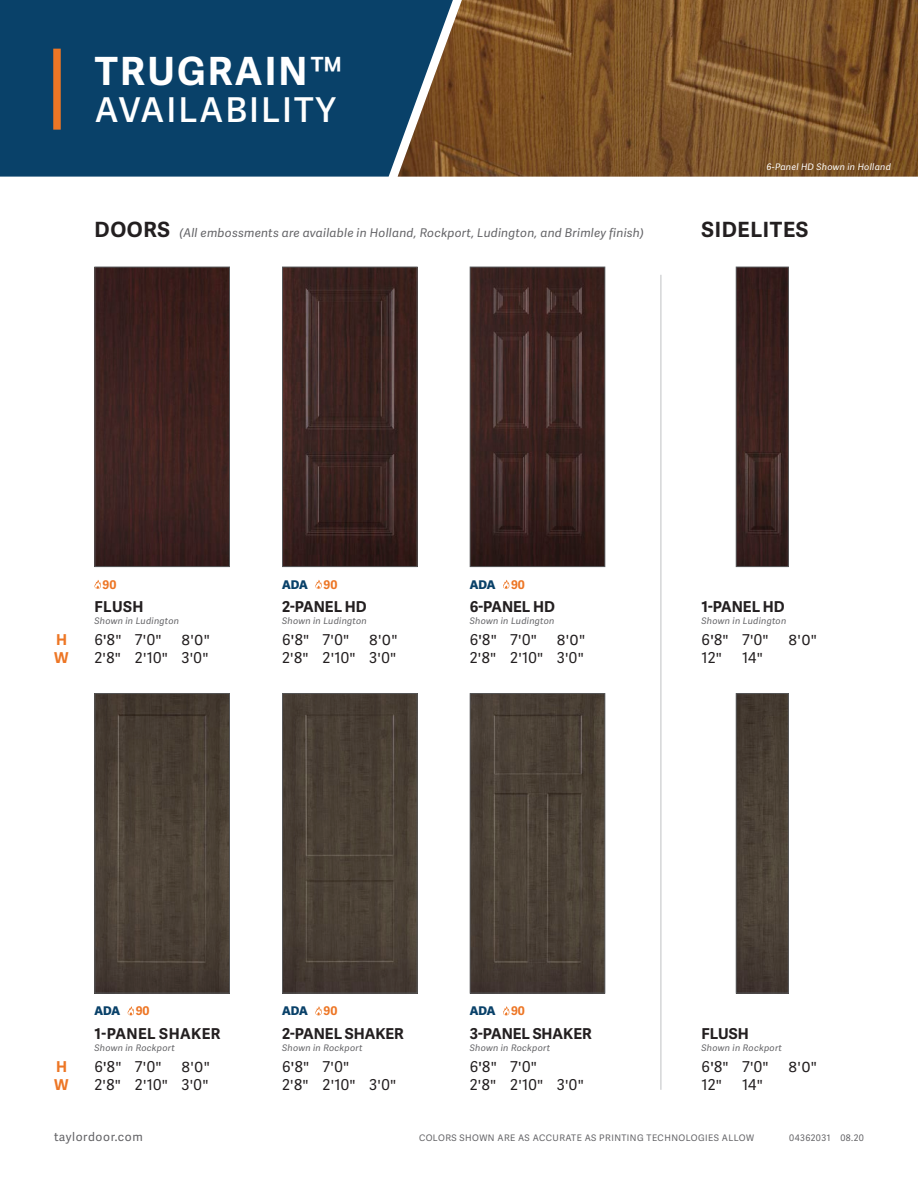
<style>
.page{position:relative;width:918px;height:1188px;background:#fff}
.page>*{position:absolute;margin:0;border:0;box-sizing:border-box;transform-origin:0 0}
.t1{font:700 38.85px "Adelle Sans";letter-spacing:.055em;color:#fff}
.t2{font:600 34.2px "Adelle Sans";letter-spacing:.06em;color:#fff}
.t3{font:700 21px "Adelle Sans";letter-spacing:.03em;color:#231f20}
.t4{font:15px/18px "Adelle Sans";color:#231f20}
.t5{font:700 15px "Adelle Sans";color:#231f20}
.t6{font:15px "Clear Sans";color:#231f20}
.t7{font:700 15px "Adelle Sans";letter-spacing:.03em;color:#231f20}
.t8{font:700 15px/18px "Adelle Sans";color:#ed7625}
.t9{font:italic 12px "Adelle Sans";letter-spacing:.02em;color:#636366}
.t10{font:800 12px "Adelle Sans";letter-spacing:-.01em;color:#094169}
.t11{font:12px "Adelle Sans";letter-spacing:.05em;color:#636366}
.t12{font:700 12px "Adelle Sans";color:#ed7625}
.t13{font:italic 9px "Adelle Sans";letter-spacing:.03em;color:#636366}
.t14{font:9px "Adelle Sans";letter-spacing:.05em;color:#636366}
.t15{font:italic 9px "Adelle Sans";letter-spacing:.03em;color:#fff}
.s1{font-weight:700;font-style:normal;font-size:21px;color:#231f20}
.s2{font-family:"Clear Sans";font-weight:500}
.s3{font-family:"Clear Sans"}
</style>
<div class="page">
<img style="left:96px;top:269px;width:132px;height:296px">
<div style="left:94px;top:267px;width:136px;height:300px;border:1px solid #57585a"></div>
<img style="left:96px;top:695px;width:132px;height:296px">
<div style="left:94px;top:693px;width:136px;height:300px;border:1px solid #57585a"></div>
<img style="left:284px;top:269px;width:132px;height:296px">
<div style="left:282px;top:267px;width:136px;height:300px;border:1px solid #57585a"></div>
<img style="left:284px;top:695px;width:132px;height:296px">
<div style="left:282px;top:693px;width:136px;height:300px;border:1px solid #57585a"></div>
<img style="left:472px;top:269px;width:131px;height:296px">
<div style="left:470px;top:267px;width:135px;height:300px;border:1px solid #57585a"></div>
<img style="left:472px;top:695px;width:131px;height:296px">
<div style="left:470px;top:693px;width:135px;height:300px;border:1px solid #57585a"></div>
<hr style="left:660px;top:275px;width:1px;height:815px;background:#c7c8ca">
<img style="left:453px;top:0;width:465px;height:177px">
<svg style="left:0;top:0;width:453px;height:177px;background:#134568"></svg>
<div style="left:53px;top:49px;width:8px;height:81px;background:#ed7625"></div>
<img style="left:738px;top:695px;width:49px;height:296px">
<div style="left:736px;top:693px;width:53px;height:300px;border:1px solid #57585a"></div>
<img style="left:738px;top:269px;width:49px;height:296px">
<div style="left:736px;top:267px;width:53px;height:300px;border:1px solid #57585a"></div>
<svg style="left:94px;top:580px;width:7px;height:9px"></svg>
<svg style="left:128px;top:1006px;width:6px;height:9px"></svg>
<svg style="left:315px;top:580px;width:7px;height:9px"></svg>
<svg style="left:315px;top:1006px;width:7px;height:9px"></svg>
<svg style="left:503px;top:580px;width:6px;height:9px"></svg>
<svg style="left:503px;top:1006px;width:6px;height:9px"></svg>
<h1 class="t1" style="left:95px;top:43px;width:249px">TRUGRAIN™</h1>
<h2 class="t2" style="left:95px;top:85px;width:242px">AVAILABILITY</h2>
<p class="t9" style="left:94px;top:225px;width:551px"><span class="s1">DOORS</span> (All embossments are available in Holland, Rockport, Ludington, and Brimley finish)</p>
<p class="t15" style="left:767px;top:160px;width:126px">6-Panel HD Shown in Holland</p>
<h3 class="t3" style="left:702px;top:215px;width:108px">SIDELITES</h3>
<p class="t8" style="left:54px;top:630px;width:16px">H<br>W</p>
<p class="t12" style="left:103px;top:576px;width:15px">90</p>
<p class="t5" style="left:94px;top:596px;width:51px">FLUSH</p>
<p class="t13" style="left:94px;top:615px;width:86px">Shown in Ludington</p>
<p class="t4" style="left:94px;top:630px;width:69px">6<span class="s2">'</span>8<span class="s3">"</span> 7<span class="s3">'</span>0<span class="s3">"</span></p>
<p class="t6" style="left:181px;top:630px;width:30px">8'0"</p>
<p class="t4" style="left:94px;top:648px;width:116px">2<span class="s3">'</span>8<span class="s3">"</span> 2<span class="s3">'</span>10<span class="s3">"</span> 3<span class="s3">'</span>0<span class="s3">"</span></p>
<p class="t10" style="left:282px;top:576px;width:27px">ADA</p>
<p class="t12" style="left:323px;top:576px;width:15px">90</p>
<p class="t10" style="left:470px;top:576px;width:27px">ADA</p>
<p class="t12" style="left:511px;top:576px;width:15px">90</p>
<p class="t5" style="left:282px;top:596px;width:86px">2-PANEL HD</p>
<p class="t13" style="left:282px;top:615px;width:86px">Shown in Ludington</p>
<p class="t5" style="left:470px;top:596px;width:87px">6-PANEL HD</p>
<p class="t13" style="left:470px;top:615px;width:86px">Shown in Ludington</p>
<p class="t4" style="left:282px;top:630px;width:69px">6<span class="s2">'</span>8<span class="s3">"</span> 7<span class="s3">'</span>0<span class="s3">"</span></p>
<p class="t6" style="left:369px;top:630px;width:30px">8'0"</p>
<p class="t4" style="left:282px;top:648px;width:116px">2<span class="s3">'</span>8<span class="s3">"</span> 2<span class="s3">'</span>10<span class="s3">"</span> 3<span class="s3">'</span>0<span class="s3">"</span></p>
<p class="t4" style="left:470px;top:630px;width:69px">6<span class="s2">'</span>8<span class="s3">"</span> 7<span class="s3">'</span>0<span class="s3">"</span></p>
<p class="t6" style="left:557px;top:630px;width:30px">8'0"</p>
<p class="t4" style="left:470px;top:648px;width:116px">2<span class="s3">'</span>8<span class="s3">"</span> 2<span class="s3">'</span>10<span class="s3">"</span> 3<span class="s3">'</span>0<span class="s3">"</span></p>
<p class="t5" style="left:702px;top:596px;width:85px">1-PANEL HD</p>
<p class="t13" style="left:702px;top:615px;width:86px">Shown in Ludington</p>
<p class="t4" style="left:702px;top:630px;width:69px">6<span class="s2">'</span>8<span class="s3">"</span> 7<span class="s3">'</span>0<span class="s3">"</span></p>
<p class="t6" style="left:789px;top:630px;width:30px">8'0"</p>
<p class="t4" style="left:702px;top:648px;width:22px">12<span class="s3">"</span></p>
<p class="t4" style="left:742px;top:648px;width:23px">14<span class="s3">"</span></p>
<p class="t8" style="left:54px;top:1057px;width:16px">H<br>W</p>
<p class="t10" style="left:94px;top:1002px;width:27px">ADA</p>
<p class="t12" style="left:136px;top:1002px;width:15px">90</p>
<p class="t7" style="left:94px;top:1022px;width:128px">1-PANEL SHAKER</p>
<p class="t13" style="left:94px;top:1041px;width:82px">Shown in Rockport</p>
<p class="t4" style="left:94px;top:1057px;width:69px">6<span class="s2">'</span>8<span class="s3">"</span> 7<span class="s3">'</span>0<span class="s3">"</span></p>
<p class="t6" style="left:181px;top:1057px;width:30px">8'0"</p>
<p class="t4" style="left:94px;top:1075px;width:116px">2<span class="s3">'</span>8<span class="s3">"</span> 2<span class="s3">'</span>10<span class="s3">"</span> 3<span class="s3">'</span>0<span class="s3">"</span></p>
<p class="t10" style="left:282px;top:1002px;width:27px">ADA</p>
<p class="t12" style="left:323px;top:1002px;width:15px">90</p>
<p class="t5" style="left:282px;top:1022px;width:123px">2-PANEL SHAKER</p>
<p class="t13" style="left:282px;top:1041px;width:82px">Shown in Rockport</p>
<p class="t4" style="left:282px;top:1057px;width:116px">6<span class="s2">'</span>8<span class="s3">"</span> 7<span class="s3">'</span>0<span class="s3">"<br></span>2<span class="s3">'</span>8<span class="s3">"</span> 2<span class="s3">'</span>10<span class="s3">"</span> 3<span class="s3">'</span>0<span class="s3">"</span></p>
<p class="t10" style="left:470px;top:1002px;width:27px">ADA</p>
<p class="t12" style="left:511px;top:1002px;width:15px">90</p>
<p class="t5" style="left:470px;top:1022px;width:123px">3-PANEL SHAKER</p>
<p class="t13" style="left:470px;top:1041px;width:82px">Shown in Rockport</p>
<p class="t4" style="left:470px;top:1057px;width:116px">6<span class="s2">'</span>8<span class="s3">"</span> 7<span class="s3">'</span>0<span class="s3">"<br></span>2<span class="s3">'</span>8<span class="s3">"</span> 2<span class="s3">'</span>10<span class="s3">"</span> 3<span class="s3">'</span>0<span class="s3">"</span></p>
<p class="t5" style="left:702px;top:1022px;width:49px">FLUSH</p>
<p class="t13" style="left:702px;top:1041px;width:82px">Shown in Rockport</p>
<p class="t4" style="left:702px;top:1057px;width:69px">6<span class="s2">'</span>8<span class="s3">"</span> 7<span class="s3">'</span>0<span class="s3">"</span></p>
<p class="t6" style="left:789px;top:1057px;width:30px">8'0"</p>
<p class="t4" style="left:702px;top:1075px;width:22px">12<span class="s3">"</span></p>
<p class="t4" style="left:742px;top:1075px;width:23px">14<span class="s3">"</span></p>
<p class="t11" style="left:54px;top:1128px;width:90px">taylordoor.com</p>
<p class="t14" style="left:419px;top:1131px;width:337px">COLORS SHOWN ARE AS ACCURATE AS PRINTING TECHNOLOGIES ALLOW</p>
<p class="t14" style="left:789px;top:1131px;width:76px">04362031 08.20</p>
</div>
